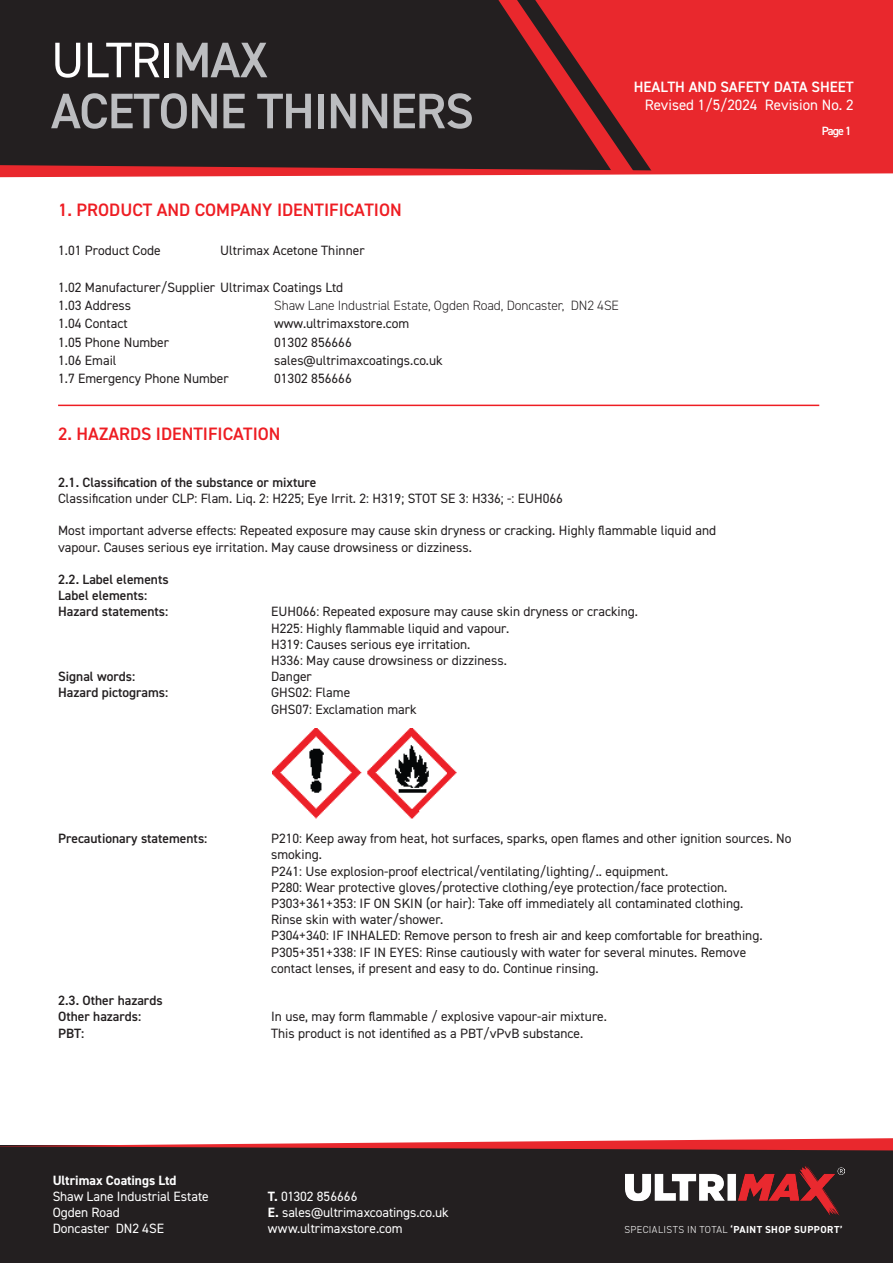
<style>
.page{position:relative;width:893px;height:1263px;background:#fff}
.page>*{position:absolute;margin:0;border:0;box-sizing:border-box;transform-origin:0 0}
.t1{font:600 50.1px/51px "DIN2014";letter-spacing:-.02em;color:#bcbdc0}
.t2{font:600 18px "DIN2014";color:#ee1d23}
.t3{font:15px "DIN2014";color:#fff}
.t4{font:600 15px "DIN2014";color:#fff}
.t5{font:13.5px/16.2px "DIN2014";color:#231f20}
.t6{font:600 13.5px "DIN2014";color:#231f20}
.t7{font:13.5px/16.2px "DIN2014";letter-spacing:-.005em;color:#fff}
.t8{font:300 13.5px "DIN2014";letter-spacing:-.005em;color:#231f20}
.t9{font:700 13.5px "DIN2014";color:#fff}
.t10{font:600 12px "DIN2014";color:#fff}
.t11{font:300 10.2px "DIN2014";letter-spacing:.035em;color:#fff}
.s1{font-weight:400;color:#fff}
.s2{font-weight:700}
</style>
<div class="page">
<svg style="left:0;top:0;width:893px;height:177px;background:#712427"></svg>
<div style="left:0;top:1145px;width:893px;height:118px;background:#231f20"></div>
<svg style="left:0;top:1138px;width:893px;height:13px"></svg>
<img style="left:626px;top:1166px;width:219px;height:50px">
<hr style="left:58px;top:405px;width:761px;height:1px;background:#ee1d23">
<img style="left:272px;top:729px;width:185px;height:90px">
<h1 class="t1" style="left:51px;top:33px;width:424px"><span class="s1">ULTRI</span>MAX<br>ACETONE THINNERS</h1>
<p class="t4" style="left:634px;top:77px;width:221px">HEALTH AND SAFETY DATA SHEET</p>
<p class="t3" style="left:645px;top:96px;width:210px">Revised 1/5/2024 Revision No. 2</p>
<p class="t10" style="left:822px;top:123px;width:31px">Page 1</p>
<p class="t2" style="left:58px;top:198px;width:345px">1. PRODUCT AND COMPANY IDENTIFICATION</p>
<p class="t5" style="left:58px;top:242px;width:104px">1.01 Product Code</p>
<p class="t5" style="left:220px;top:242px;width:146px">Ultrimax Acetone Thinner</p>
<p class="t5" style="left:58px;top:279px;width:287px">1.02 Manufacturer/Supplier Ultrimax Coatings Ltd</p>
<p class="t5" style="left:58px;top:297px;width:75px">1.03 Address</p>
<p class="t8" style="left:274px;top:297px;width:346px">Shaw Lane Industrial Estate, Ogden Road, Doncaster, DN2 4SE</p>
<p class="t5" style="left:58px;top:315px;width:71px">1.04 Contact</p>
<p class="t5" style="left:274px;top:315px;width:137px">www.ultrimaxstore.com</p>
<p class="t5" style="left:58px;top:334px;width:113px">1.05 Phone Number</p>
<p class="t5" style="left:274px;top:334px;width:79px">01302 856666</p>
<p class="t5" style="left:58px;top:352px;width:60px">1.06 Email</p>
<p class="t5" style="left:274px;top:352px;width:170px">sales@ultrimaxcoatings.co.uk</p>
<p class="t5" style="left:58px;top:370px;width:172px">1.7 Emergency Phone Number</p>
<p class="t5" style="left:274px;top:370px;width:79px">01302 856666</p>
<p class="t2" style="left:58px;top:422px;width:224px">2. HAZARDS IDENTIFICATION</p>
<p class="t6" style="left:58px;top:473px;width:260px">2.1. Classification of the substance or mixture</p>
<p class="t5" style="left:58px;top:490px;width:506px">Classification under CLP: Flam. Liq. 2: H225; Eye Irrit. 2: H319; STOT SE 3: H336; -: EUH066</p>
<p class="t5" style="left:58px;top:522px;width:659px">Most important adverse effects: Repeated exposure may cause skin dryness or cracking. Highly flammable liquid and</p>
<p class="t5" style="left:58px;top:539px;width:415px">vapour. Causes serious eye irritation. May cause drowsiness or dizziness.</p>
<p class="t6" style="left:58px;top:570px;width:112px">2.2. Label elements</p>
<p class="t6" style="left:58px;top:587px;width:91px">Label elements:</p>
<p class="t6" style="left:58px;top:603px;width:112px">Hazard statements:</p>
<p class="t5" style="left:271px;top:603px;width:368px">EUH066: Repeated exposure may cause skin dryness or cracking.</p>
<p class="t5" style="left:271px;top:620px;width:240px">H225: Highly flammable liquid and vapour.</p>
<p class="t5" style="left:271px;top:636px;width:201px">H319: Causes serious eye irritation.</p>
<p class="t5" style="left:271px;top:652px;width:237px">H336: May cause drowsiness or dizziness.</p>
<p class="t6" style="left:58px;top:668px;width:79px">Signal words:</p>
<p class="t5" style="left:271px;top:668px;width:42px">Danger</p>
<p class="t6" style="left:58px;top:684px;width:112px">Hazard pictograms:</p>
<p class="t5" style="left:271px;top:684px;width:81px">GHS02: Flame</p>
<p class="t5" style="left:271px;top:701px;width:147px">GHS07: Exclamation mark</p>
<p class="t6" style="left:58px;top:830px;width:151px">Precautionary statements:</p>
<p class="t5" style="left:271px;top:830px;width:522px">P210: Keep away from heat, hot surfaces, sparks, open flames and other ignition sources. No smoking.</p>
<p class="t5" style="left:271px;top:863px;width:399px">P241: Use explosion-proof electrical/ventilating/lighting/.. equipment.</p>
<p class="t5" style="left:271px;top:879px;width:458px">P280: Wear protective gloves/protective clothing/eye protection/face protection.</p>
<p class="t5" style="left:271px;top:895px;width:474px">P303+361+353: IF ON SKIN (or hair): Take off immediately all contaminated clothing.</p>
<p class="t5" style="left:271px;top:911px;width:174px">Rinse skin with water/shower.</p>
<p class="t5" style="left:271px;top:927px;width:493px">P304+340: IF INHALED: Remove person to fresh air and keep comfortable for breathing.</p>
<p class="t5" style="left:271px;top:944px;width:477px">P305+351+338: IF IN EYES: Rinse cautiously with water for several minutes. Remove</p>
<p class="t5" style="left:271px;top:960px;width:329px">contact lenses, if present and easy to do. Continue rinsing.</p>
<p class="t6" style="left:58px;top:992px;width:106px">2.3. Other hazards</p>
<p class="t6" style="left:58px;top:1008px;width:85px">Other hazards:</p>
<p class="t5" style="left:271px;top:1008px;width:337px">In use, may form flammable / explosive vapour-air mixture.</p>
<p class="t6" style="left:58px;top:1024px;width:28px">PBT:</p>
<p class="t5" style="left:271px;top:1025px;width:314px">This product is not identified as a PBT/vPvB substance.</p>
<p class="t9" style="left:53px;top:1171px;width:125px">Ultrimax Coatings Ltd</p>
<p class="t7" style="left:53px;top:1188px;width:158px">Shaw Lane Industrial Estate<br>Ogden Road<br>Doncaster DN2 4SE</p>
<p class="t7" style="left:268px;top:1188px;width:182px"><span class="s2">T.</span> 01302 856666<br><span class="s2">E.</span> sales@ultrimaxcoatings.co.uk www.ultrimaxstore.com</p>
<p class="t11" style="left:624px;top:1224px;width:220px">SPECIALISTS IN TOTAL <span class="s2">‘PAINT SHOP SUPPORT’</span></p>
</div>
